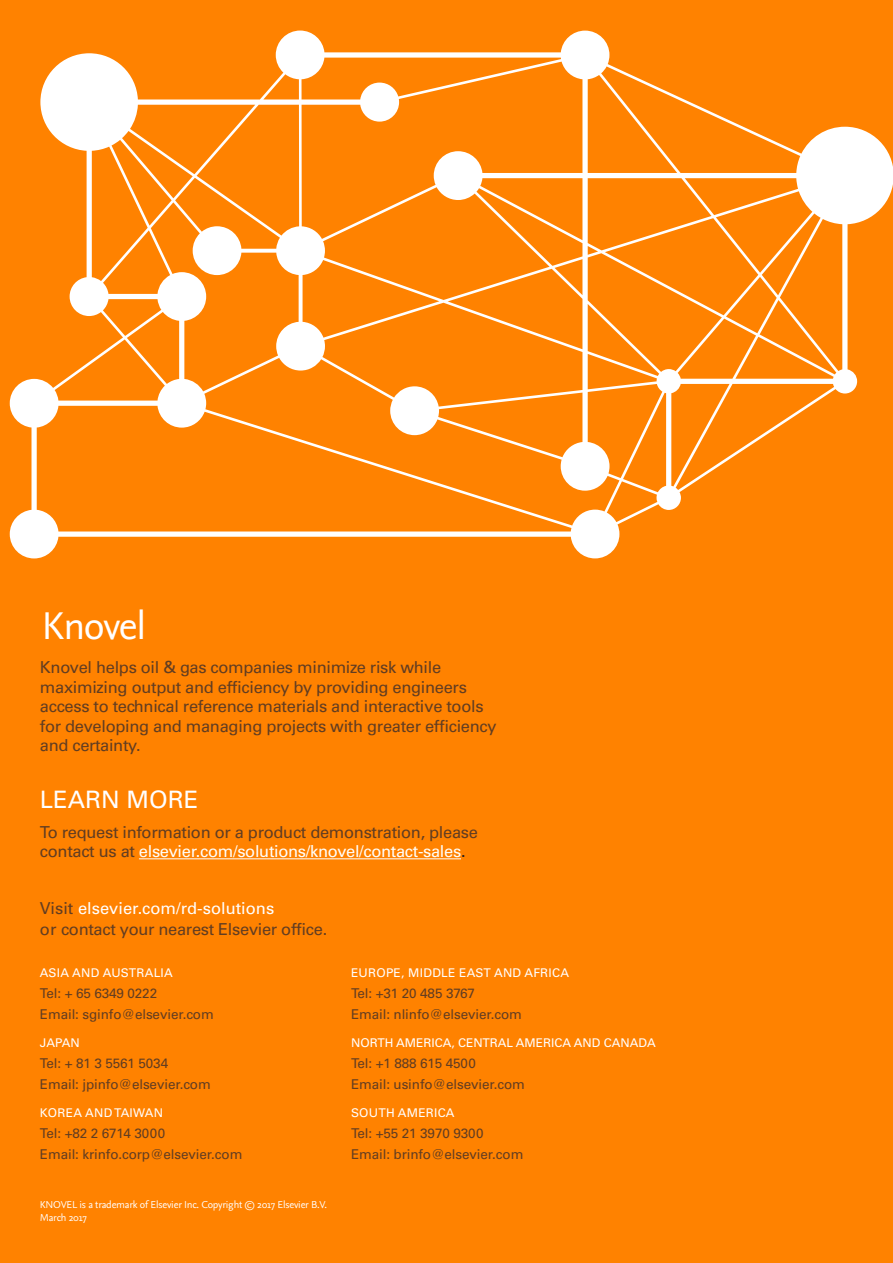
<style>
.page{position:relative;width:893px;height:1263px;background:#ff8200}
.page>*{position:absolute;margin:0;border:0;box-sizing:border-box;transform-origin:0 0}
.Solution_Suite_Marke{font:40.5px "Nexus Sans OT";letter-spacing:-.035em;color:#fff}
.t1{font:500 24px "Univers CE";color:#fff}
.t2{font:500 16.5px/19.5px "Univers CE";letter-spacing:-.02em;color:#613d22}
.t3{font:500 13.5px "Univers CE";letter-spacing:-.01em;color:#613d22}
.t4{font:500 12px "Univers CE";letter-spacing:.02em;color:#fff}
.t5{font:500 12px "Univers CE";color:#fff}
.t6{font:10.5px/12.6px "Nexus Sans OT";letter-spacing:-.02em;color:#fff}
.s1{color:#fffefa}
.s2{color:#231f20}
.s3{color:#fff}
</style>
<div class="page">
<svg style="left:10px;top:31px;width:883px;height:527px"></svg>
<hr style="left:139px;top:858px;width:322px;height:1px;background:#fffefa">
<p class="Solution_Suite_Marke" style="left:41px;top:602px;width:106px">Knovel</p>
<p class="t2" style="left:40px;top:658px;width:458px">Knovel helps oil &amp; gas companies minimize risk while maximizing output and efficiency by providing engineers access to technical reference materials and interactive tools for developing and managing projects with greater efficiency and certainty.</p>
<p class="t1" style="left:40px;top:785px;width:160px">LEARN MORE</p>
<p class="t2" style="left:40px;top:822px;width:439px">To request information or a product demonstration, please contact us at <span class="s1">elsevier.com/solutions/knovel/contact-sales</span><span class="s2">.</span></p>
<p class="t2" style="left:40px;top:898px;width:289px;line-height:21px">Visit <span class="s3">elsevier.com/rd-solutions<br></span>or contact your nearest Elsevier office.</p>
<p class="t4" style="left:40px;top:966px;width:134px">ASIA AND AUSTRALIA</p>
<p class="t3" style="left:40px;top:985px;width:119px">Tel: + 65 6349 0222</p>
<p class="t3" style="left:40px;top:1006px;width:175px">Email: sginfo@elsevier.com</p>
<p class="t4" style="left:40px;top:1036px;width:42px">JAPAN</p>
<p class="t3" style="left:40px;top:1055px;width:130px">Tel: + 81 3 5561 5034</p>
<p class="t3" style="left:40px;top:1076px;width:172px">Email: jpinfo@elsevier.com</p>
<p class="t4" style="left:40px;top:1105px;width:125px">KOREA AND TAIWAN</p>
<p class="t3" style="left:40px;top:1125px;width:127px">Tel: +82 2 6714 3000</p>
<p class="t3" style="left:40px;top:1146px;width:204px">Email: krinfo.corp@elsevier.com</p>
<p class="t6" style="left:40px;top:1199px;width:289px">KNOVEL is a trademark of Elsevier Inc. Copyright © 2017 Elsevier B.V.<br>March 2017</p>
<p class="t4" style="left:351px;top:966px;width:219px">EUROPE, MIDDLE EAST AND AFRICA</p>
<p class="t3" style="left:351px;top:985px;width:126px">Tel: +31 20 485 3767</p>
<p class="t3" style="left:351px;top:1006px;width:172px">Email: nlinfo@elsevier.com</p>
<p class="t5" style="left:351px;top:1036px;width:306px">NORTH AMERICA, CENTRAL AMERICA AND CANADA</p>
<p class="t3" style="left:351px;top:1055px;width:126px">Tel: +1 888 615 4500</p>
<p class="t3" style="left:351px;top:1076px;width:175px">Email: usinfo@elsevier.com</p>
<p class="t4" style="left:351px;top:1105px;width:105px">SOUTH AMERICA</p>
<p class="t3" style="left:351px;top:1125px;width:134px">Tel: +55 21 3970 9300</p>
<p class="t3" style="left:351px;top:1146px;width:174px">Email: brinfo@elsevier.com</p>
</div>
